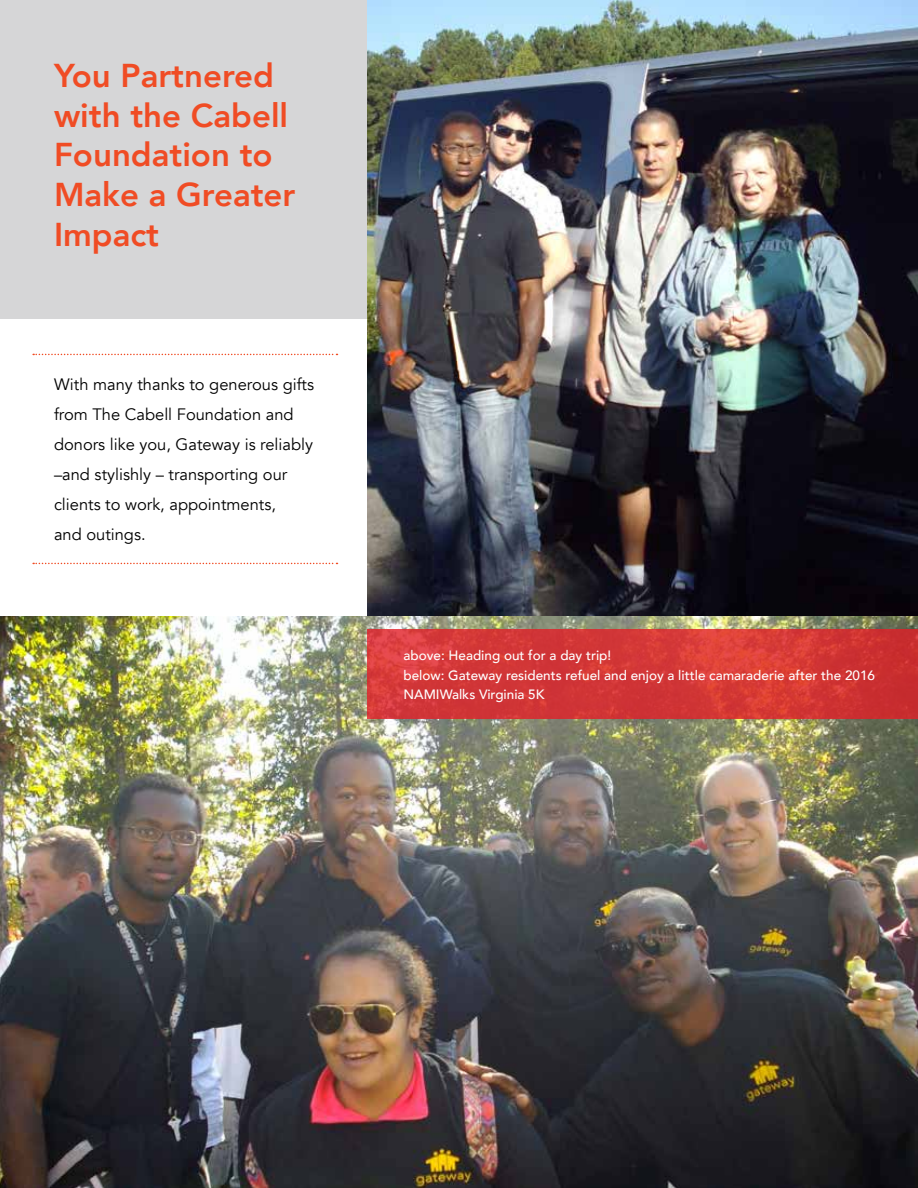
<style>
.page{position:relative;width:918px;height:1188px;background:#fff}
.page>*{position:absolute;margin:0;border:0;box-sizing:border-box;transform-origin:0 0}
.t1{font:800 33px/39.6px "Avenir";color:#f04c24}
.t2{font:16.5px/30px "Avenir";color:#000}
.t3{font:500 13.5px/19.5px "Avenir";color:#fff}
</style>
<div class="page">
<div style="left:0;top:0;width:367px;height:319px;background:#d6d6d7"></div>
<img style="left:367px;top:0;width:551px;height:616px">
<img style="left:0;top:616px;width:918px;height:572px">
<svg style="left:367px;top:630px;width:551px;height:89px;background:#d33737"></svg>
<svg style="left:33px;top:563px;width:305px;height:1px"></svg>
<svg style="left:33px;top:354px;width:305px;height:1px"></svg>
<h1 class="t1" style="left:54px;top:54px;width:243px">You Partnered with the Cabell<br>Foundation to<br>Make a Greater<br>Impact</h1>
<p class="t2" style="left:54px;top:370px;width:262px">With many thanks to generous gifts from The Cabell Foundation and donors like you, Gateway is reliably –and stylishly – transporting our clients to work, appointments,<br>and outings.</p>
<p class="t3" style="left:404px;top:645px;width:473px">above: Heading out for a day trip!<br>below: Gateway residents refuel and enjoy a little camaraderie after the 2016<br>NAMIWalks Virginia 5K</p>
</div>
